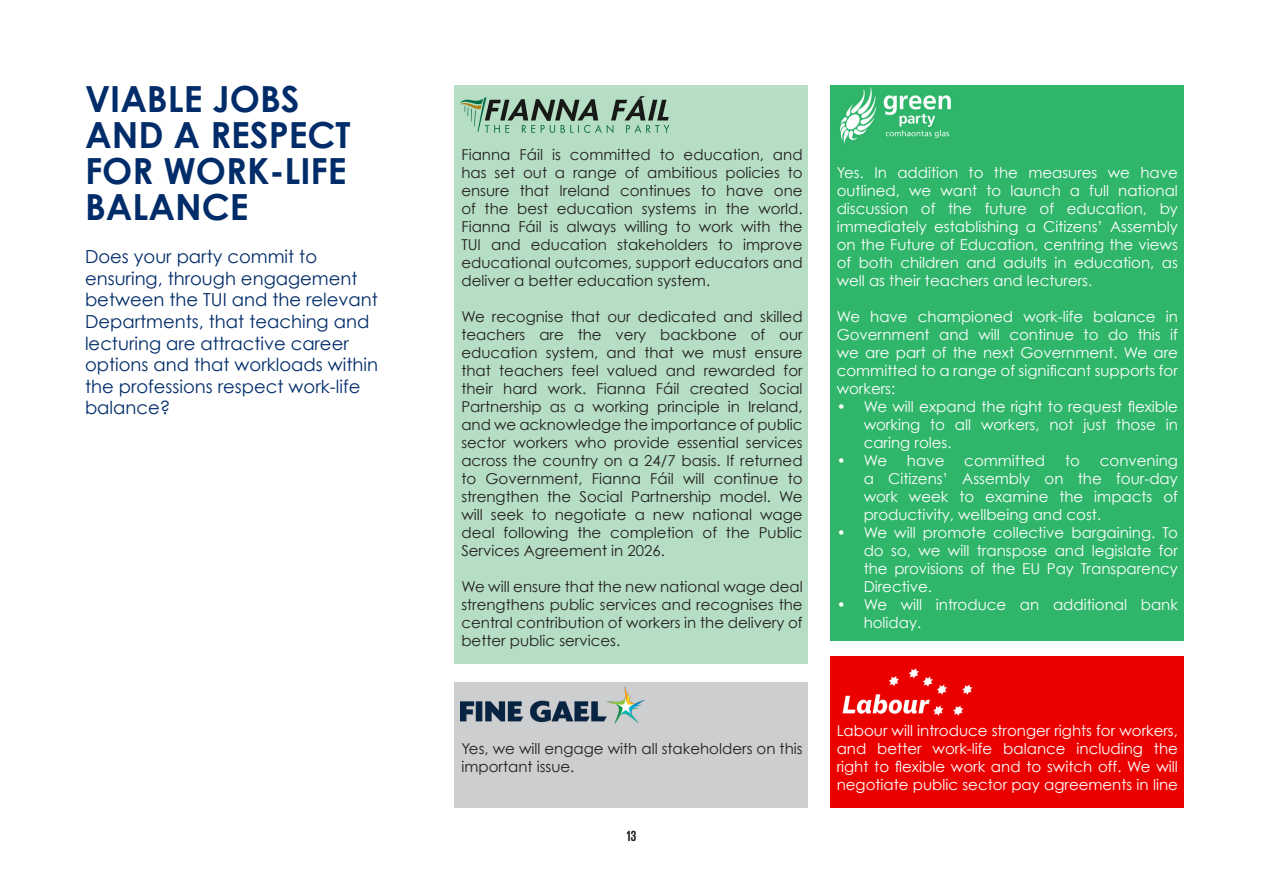
<style>
.page{position:relative;width:1263px;height:893px;background:#fff}
.page>*{position:absolute;margin:0;border:0;box-sizing:border-box;transform-origin:0 0}
.t1{font:700 36px/36px "Century Gothic";color:#002c69}
.t2{font:18px/21.6px "Century Gothic";color:#002c69}
.t3{font:15px/18px "Century Gothic";color:#231f20;text-align:justify}
.t4{font:15px/18px "Century Gothic";color:#fff;text-align:justify}
.t5{font:700 15px "Giorgio Sans";color:#231f20}
</style>
<div class="page">
<div style="left:831px;top:656px;width:353px;height:152px;background:#eb0000"></div>
<div style="left:831px;top:85px;width:353px;height:556px;background:#2fb66a"></div>
<div style="left:455px;top:682px;width:353px;height:126px;background:#cdced0"></div>
<div style="left:455px;top:85px;width:353px;height:578px;background:#b6dec4"></div>
<img style="left:840px;top:87px;width:111px;height:57px">
<img style="left:460px;top:96px;width:210px;height:37px">
<img style="left:461px;top:687px;width:183px;height:37px">
<img style="left:842px;top:668px;width:131px;height:48px">
<p class="t1" style="left:85px;top:80px;width:267px">VIABLE JOBS<br>AND A RESPECT<br>FOR WORK-LIFE<br>BALANCE</p>
<p class="t2" style="left:85px;top:246px;width:294px">Does your party commit to ensuring, through engagement between the TUI and the relevant<br>Departments, that teaching and lecturing are attractive career options and that workloads within the professions respect work-life balance?</p>
<p class="t3" style="left:461px;top:145px;width:343px">Fianna Fáil is committed to education, and has set out a range of ambitious policies to ensure that Ireland continues to have one of the best education systems in the world.<br>Fianna Fáil is always willing to work with the TUI and education stakeholders to improve educational outcomes, support educators and deliver a better education system.</p>
<p class="t3" style="left:461px;top:307px;width:343px">We recognise that our dedicated and skilled teachers are the very backbone of our education system, and that we must ensure that teachers feel valued and rewarded for their hard work. Fianna Fáil created Social Partnership as a working principle in Ireland, and we acknowledge the importance of public sector workers who provide essential services across the country on a 24/7 basis. If returned to Government, Fianna Fáil will continue to strengthen the Social Partnership model. We will seek to negotiate a new national wage deal following the completion of the Public Services Agreement in 2026.</p>
<p class="t3" style="left:461px;top:577px;width:343px">We will ensure that the new national wage deal strengthens public services and recognises the central contribution of workers in the delivery of better public services.</p>
<p class="t3" style="left:461px;top:739px;width:343px">Yes, we will engage with all stakeholders on this important issue.</p>
<p class="t5" style="left:627px;top:828px;width:11px">13</p>
<p class="t4" style="left:837px;top:163px;width:343px">Yes. In addition to the measures we have outlined, we want to launch a full national discussion of the future of education, by immediately establishing a Citizens’ Assembly on the Future of Education, centring the views of both children and adults in education, as well as their teachers and lecturers.</p>
<p class="t4" style="left:837px;top:307px;width:343px">We have championed work-life balance in Government and will continue to do this if we are part of the next Government. We are committed to a range of significant supports for workers:</p>
<p class="t4" style="left:864px;top:397px;width:316px;text-indent:-27px">• We will expand the right to request flexible working to all workers, not just those in caring roles.</p>
<p class="t4" style="left:837px;top:451px;width:52px">• We</p>
<p class="t4" style="left:907px;top:451px;width:39px">have</p>
<p class="t4" style="left:964px;top:451px;width:82px">committed</p>
<p class="t4" style="left:1065px;top:451px;width:16px">to</p>
<p class="t4" style="left:864px;top:451px;width:316px;text-indent:236px">convening a Citizens’ Assembly on the four-day work week to examine the impacts of productivity, wellbeing and cost.</p>
<p class="t4" style="left:864px;top:523px;width:316px;text-indent:-27px">• We will promote collective bargaining. To do so, we will transpose and legislate for the provisions of the EU Pay Transparency Directive.</p>
<p class="t4" style="left:864px;top:595px;width:316px;text-indent:-27px">• We will introduce an additional bank holiday.</p>
<p class="t4" style="left:837px;top:721px;width:343px">Labour will introduce stronger rights for workers, and better work-life balance including the right to flexible work and to switch off. We will negotiate public sector pay agreements in line</p>
</div>
